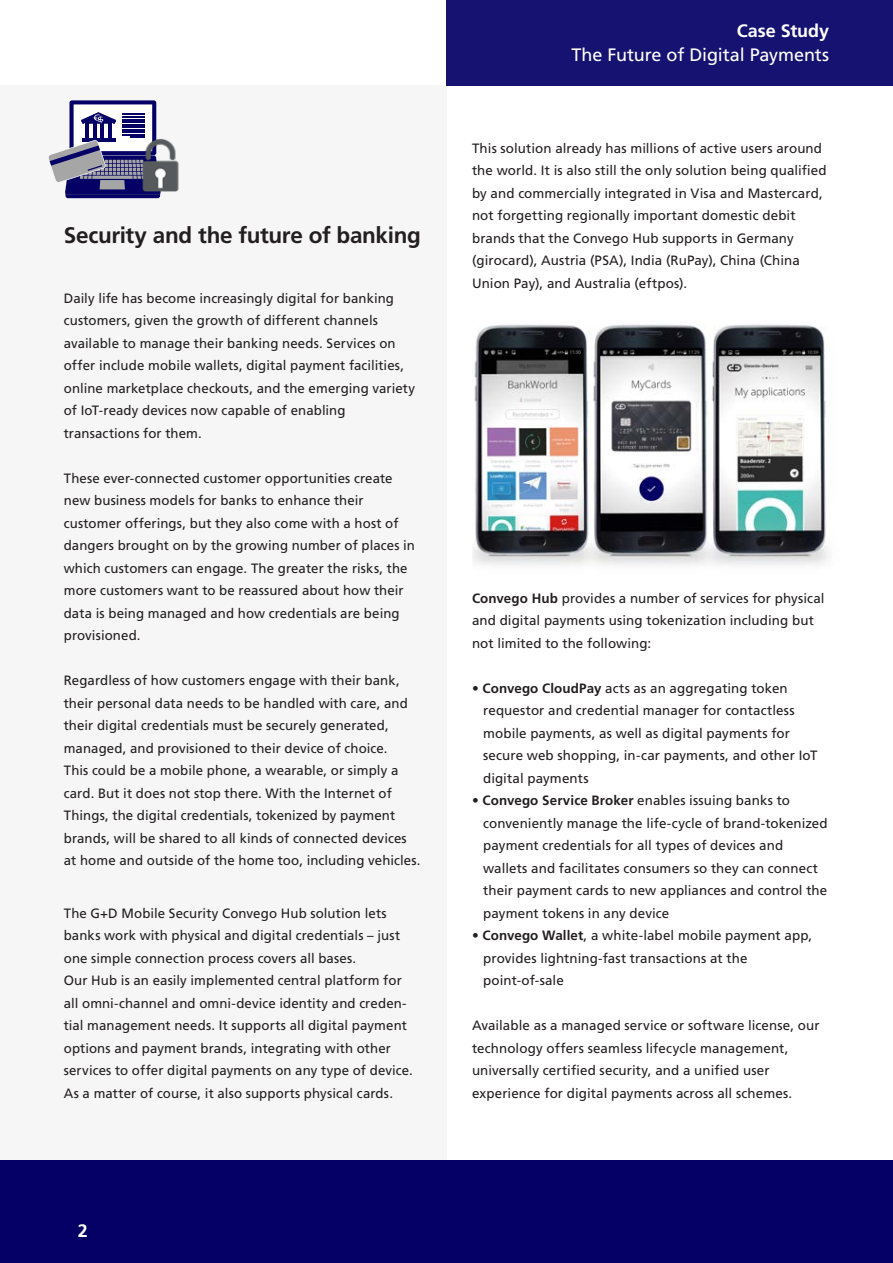
<style>
.page{position:relative;width:893px;height:1263px;background:#fff}
.page>*{position:absolute;margin:0;border:0;box-sizing:border-box;transform-origin:0 0}
.t1{font:700 22.5px "Frutiger LT Pro";letter-spacing:-.015em;color:#231f20}
.t2{font:18px "Frutiger LT Pro";letter-spacing:-.005em;color:#fff}
.t3{font:700 18px "Frutiger LT Pro";color:#fff}
.t4{font:13.5px/22.5px "Frutiger LT Pro";letter-spacing:.005em;color:#231f20}
.s1{font-weight:700}
</style>
<div class="page">
<img style="left:472px;top:324px;width:356px;height:241px">
<div style="left:0;top:85px;width:446px;height:1076px;background:#f6f6f6"></div>
<div style="left:446px;top:0;width:447px;height:85px;background:#161271"></div>
<div style="left:65px;top:189px;width:95px;height:9px;background:#040066;border-radius:2px"></div>
<svg style="left:48px;top:100px;width:113px;height:95px"></svg>
<img style="left:134px;top:139px;width:45px;height:53px">
<div style="left:0;top:1161px;width:893px;height:102px;background:#040066"></div>
<h1 class="t1" style="left:64px;top:221px;width:359px">Security and the future of banking</h1>
<p class="t4" style="left:64px;top:287px;width:353px">Daily life has become increasingly digital for banking customers, given the growth of different channels available to manage their banking needs. Services on offer include mobile wallets, digital payment facilities, online marketplace checkouts, and the emerging variety of IoT-ready devices now capable of enabling transactions for them.</p>
<p class="t4" style="left:64px;top:467px;width:353px">These ever-connected customer opportunities create new business models for banks to enhance their customer offerings, but they also come with a host of dangers brought on by the growing number of places in which customers can engage. The greater the risks, the more customers want to be reassured about how their data is being managed and how credentials are being provisioned.</p>
<p class="t4" style="left:64px;top:669px;width:358px">Regardless of how customers engage with their bank, their personal data needs to be handled with care, and their digital credentials must be securely generated, managed, and provisioned to their device of choice.<br>This could be a mobile phone, a wearable, or simply a card. But it does not stop there. With the Internet of Things, the digital credentials, tokenized by payment brands, will be shared to all kinds of connected devices at home and outside of the home too, including vehicles.</p>
<p class="t4" style="left:64px;top:902px;width:351px">The G+D Mobile Security Convego Hub solution lets banks work with physical and digital credentials – just one simple connection process covers all bases.<br>Our Hub is an easily implemented central platform for all omni-channel and omni-device identity and creden&shy;tial management needs. It supports all digital payment options and payment brands, integrating with other services to offer digital payments on any type of device.<br>As a matter of course, it also supports physical cards.</p>
<h2 class="t3" style="left:78px;top:1220px;width:12px">2</h2>
<h2 class="t3" style="left:737px;top:20px;width:94px">Case Study</h2>
<h2 class="t2" style="left:571px;top:44px;width:259px">The Future of Digital Payments</h2>
<p class="t4" style="left:472px;top:137px;width:356px">This solution already has millions of active users around the world. It is also still the only solution being qualified by and commercially integrated in Visa and Mastercard, not forgetting regionally important domestic debit brands that the Convego Hub supports in Germany (girocard), Austria (PSA), India (RuPay), China (China Union Pay), and Australia (eftpos).</p>
<p class="t4" style="left:472px;top:587px;width:354px"><span class="s1">Convego Hub</span> provides a number of services for physical and digital payments using tokenization including but not limited to the following:</p>
<p class="t4" style="left:483px;top:677px;width:336px;text-indent:-11px">• <span class="s1">Convego CloudPay</span> acts as an aggregating token requestor and credential manager for contactless mobile payments, as well as digital payments for secure web shopping, in-car payments, and other IoT digital payments</p>
<p class="t4" style="left:483px;top:789px;width:346px;text-indent:-11px">• <span class="s1">Convego Service Broker</span> enables issuing banks to conveniently manage the life-cycle of brand-tokenized payment credentials for all types of devices and wallets and facilitates consumers so they can connect their payment cards to new appliances and control the payment tokens in any device</p>
<p class="t4" style="left:483px;top:924px;width:331px;text-indent:-11px">• <span class="s1">Convego Wallet</span>, a white-label mobile payment app, provides lightning-fast transactions at the point-of-sale</p>
<p class="t4" style="left:472px;top:1014px;width:349px">Available as a managed service or software license, our technology offers seamless lifecycle management, universally certified security, and a unified user experience for digital payments across all schemes.</p>
</div>
